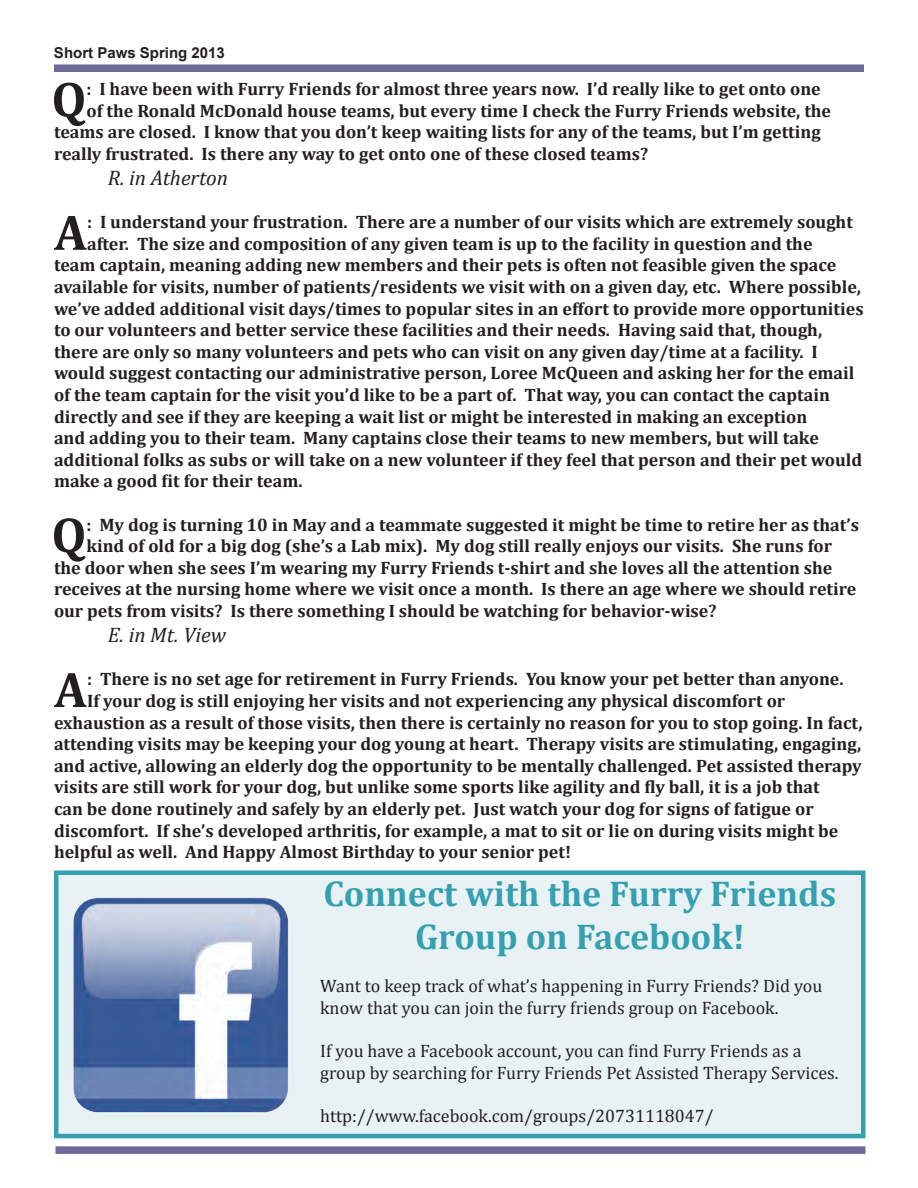
<style>
.page{position:relative;width:918px;height:1188px;background:#fff}
.page>*{position:absolute;margin:0;border:0;box-sizing:border-box;transform-origin:0 0}
.t1{font:700 50.4px "Cambria";color:#231f20}
.t2{font:700 36px/43.2px "Cambria";color:#34a0b0;text-align:center}
.t3{font:italic 21px "Cambria";color:#231f20}
.t4{font:700 18px "Cambria";color:#231f20}
.t5{font:18px/21.6px "Cambria";color:#231f20}
.t6{font:700 15px "Arial";color:#231f20}
</style>
<div class="page">
<div style="left:54px;top:64px;width:810px;height:8px;background:#6c6999"></div>
<div style="left:55px;top:1146px;width:810px;height:8px;background:#6c6999"></div>
<div style="left:54px;top:870px;width:811px;height:268px;background:#e8f2f5;border:4px solid #34a0b0"></div>
<img style="left:73px;top:897px;width:215px;height:220px">
<p class="t6" style="left:54px;top:43px;width:172px">Short Paws Spring 2013</p>
<h1 class="t1" style="left:51px;top:69px;width:37px">Q</h1>
<p class="t4" style="left:86px;top:78px;width:736px">: I have been with Furry Friends for almost three years now. I’d really like to get onto one</p>
<p class="t4" style="left:86px;top:100px;width:746px">of the Ronald McDonald house teams, but every time I check the Furry Friends website, the</p>
<p class="t4" style="left:54px;top:121px;width:768px">teams are closed. I know that you don’t keep waiting lists for any of the teams, but I’m getting</p>
<p class="t4" style="left:54px;top:143px;width:596px">really frustrated. Is there any way to get onto one of these closed teams?</p>
<p class="t3" style="left:108px;top:165px;width:122px">R. in Atherton</p>
<h1 class="t1" style="left:54px;top:202px;width:34px">A</h1>
<p class="t4" style="left:87px;top:211px;width:767px">: I understand your frustration. There are a number of our visits which are extremely sought</p>
<p class="t4" style="left:87px;top:233px;width:727px">after. The size and composition of any given team is up to the facility in question and the</p>
<p class="t4" style="left:54px;top:254px;width:784px">team captain, meaning adding new members and their pets is often not feasible given the space</p>
<p class="t4" style="left:54px;top:276px;width:808px">available for visits, number of patients/residents we visit with on a given day, etc. Where possible,</p>
<p class="t4" style="left:54px;top:298px;width:811px">we’ve added additional visit days/times to popular sites in an effort to provide more opportunities</p>
<p class="t4" style="left:54px;top:319px;width:770px">to our volunteers and better service these facilities and their needs. Having said that, though,</p>
<p class="t4" style="left:54px;top:341px;width:765px">there are only so many volunteers and pets who can visit on any given day/time at a facility. I</p>
<p class="t4" style="left:54px;top:362px;width:802px">would suggest contacting our administrative person, Loree McQueen and asking her for the email</p>
<p class="t4" style="left:54px;top:384px;width:778px">of the team captain for the visit you’d like to be a part of. That way, you can contact the captain</p>
<p class="t4" style="left:54px;top:406px;width:755px">directly and see if they are keeping a wait list or might be interested in making an exception</p>
<p class="t4" style="left:54px;top:427px;width:766px">and adding you to their team. Many captains close their teams to new members, but will take</p>
<p class="t4" style="left:54px;top:449px;width:810px">additional folks as subs or will take on a new volunteer if they feel that person and their pet would</p>
<p class="t4" style="left:54px;top:470px;width:250px">make a good fit for their team.</p>
<h1 class="t1" style="left:51px;top:504px;width:37px">Q</h1>
<p class="t4" style="left:86px;top:514px;width:774px">: My dog is turning 10 in May and a teammate suggested it might be time to retire her as that’s</p>
<p class="t4" style="left:86px;top:535px;width:747px">kind of old for a big dog (she’s a Lab mix). My dog still really enjoys our visits. She runs for</p>
<p class="t4" style="left:54px;top:557px;width:780px">the door when she sees I’m wearing my Furry Friends t-shirt and she loves all the attention she</p>
<p class="t4" style="left:54px;top:578px;width:804px">receives at the nursing home where we visit once a month. Is there an age where we should retire</p>
<p class="t4" style="left:54px;top:600px;width:664px">our pets from visits? Is there something I should be watching for behavior-wise?</p>
<p class="t3" style="left:108px;top:622px;width:120px">E. in Mt. View</p>
<h1 class="t1" style="left:54px;top:659px;width:34px">A</h1>
<p class="t4" style="left:87px;top:668px;width:758px">: There is no set age for retirement in Furry Friends. You know your pet better than anyone.</p>
<p class="t4" style="left:87px;top:690px;width:700px">If your dog is still enjoying her visits and not experiencing any physical discomfort or</p>
<p class="t4" style="left:54px;top:712px;width:810px">exhaustion as a result of those visits, then there is certainly no reason for you to stop going. In fact,</p>
<p class="t4" style="left:54px;top:733px;width:809px">attending visits may be keeping your dog young at heart. Therapy visits are stimulating, engaging,</p>
<p class="t4" style="left:54px;top:755px;width:809px">and active, allowing an elderly dog the opportunity to be mentally challenged. Pet assisted therapy</p>
<p class="t4" style="left:54px;top:776px;width:767px">visits are still work for your dog, but unlike some sports like agility and fly ball, it is a job that</p>
<p class="t4" style="left:54px;top:798px;width:761px">can be done routinely and safely by an elderly pet. Just watch your dog for signs of fatigue or</p>
<p class="t4" style="left:54px;top:820px;width:786px">discomfort. If she’s developed arthritis, for example, a mat to sit or lie on during visits might be</p>
<p class="t4" style="left:54px;top:841px;width:519px">helpful as well. And Happy Almost Birthday to your senior pet!</p>
<h2 class="t2" style="left:324px;top:871px;width:514px">Connect with the Furry Friends<br>Group on Facebook!</h2>
<p class="t5" style="left:320px;top:975px;width:504px">Want to keep track of what’s happening in Furry Friends? Did you know that you can join the furry friends group on Facebook.</p>
<p class="t5" style="left:320px;top:1040px;width:520px">If you have a Facebook account, you can find Furry Friends as a group by searching for Furry Friends Pet Assisted Therapy Services.</p>
<p class="t5" style="left:320px;top:1105px;width:395px">http://www.facebook.com/groups/20731118047/</p>
</div>
